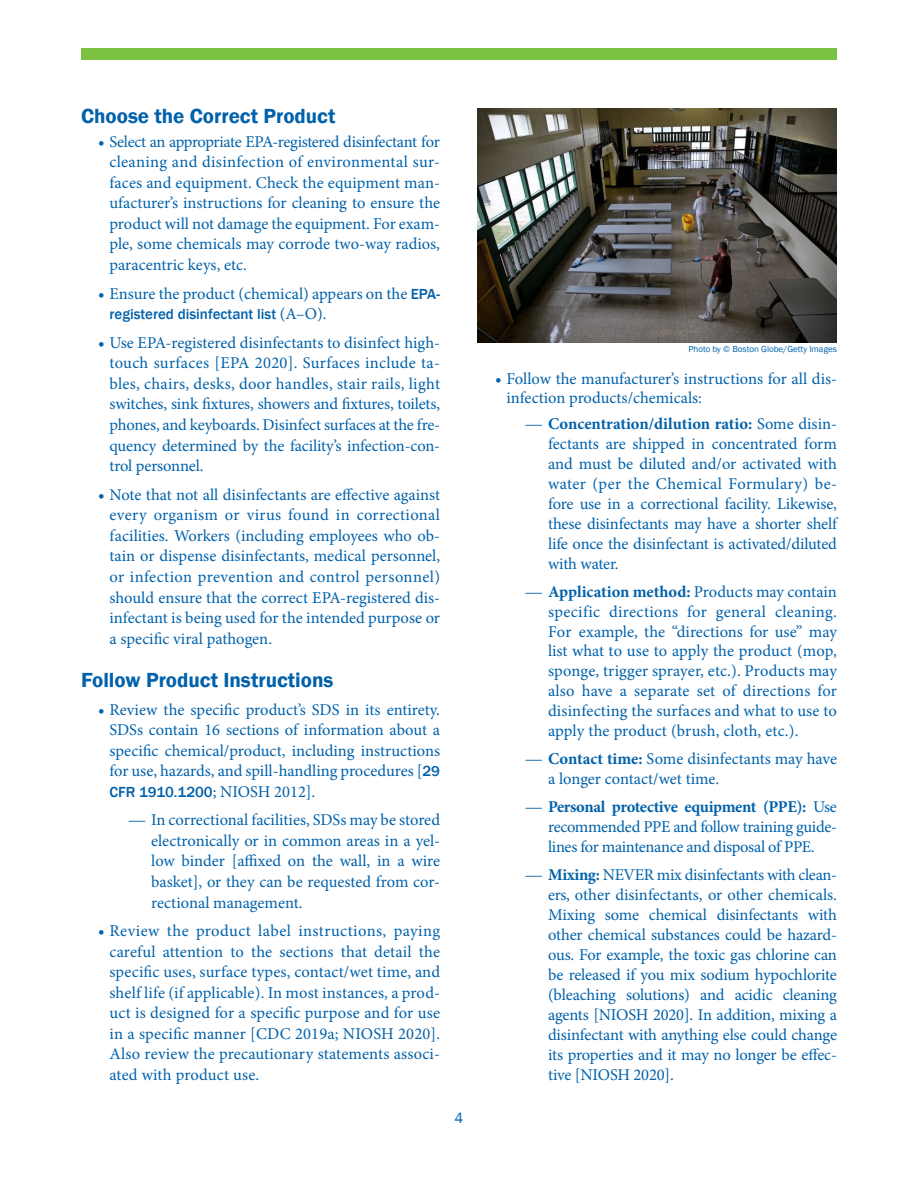
<style>
.page{position:relative;width:918px;height:1188px;background:#fff}
.page>*{position:absolute;margin:0;border:0;box-sizing:border-box;transform-origin:0 0}
.H3{font:600 21px "Franklin Gothic";color:#0161aa}
.t1{font:16.5px/20.5px "Minion Pro";letter-spacing:-.005em;color:#0161aa;text-align:justify}
.t2{font:500 15px "Franklin Gothic";color:#0161aa}
.t3{font:15px "Franklin Gothic";color:#0161aa}
.Photo_credit{font:9px "Franklin Gothic";color:#0161aa}
.s1{font-weight:700}
.s2{font-family:"Franklin Gothic";font-weight:500;font-size:15px}
.s3{font-family:"Minion Pro";font-weight:400;font-size:16.5px}
.s4{font-family:"Revival 565 BT"}
</style>
<div class="page">
<div style="left:81px;top:48px;width:756px;height:12px;background:#7bc142"></div>
<img style="left:478px;top:109px;width:359px;height:233px">
<h2 class="H3" style="left:81px;top:103px;width:256px">Choose the Correct Product</h2>
<p class="t1" style="left:110px;top:131px;width:332px;text-indent:-11px"><span class="s1">•</span> Select an appropriate EPA-registered disinfectant for cleaning and disinfection of environmental sur&shy;faces and equipment. Check the equipment man&shy;ufacturer’s instructions for cleaning to ensure the product will not damage the equipment. For exam&shy;ple, some chemicals may corrode two-way radios, paracentric keys, etc.</p>
<p class="t1" style="left:98px;top:283px;width:343px"><span class="s1">•</span> Ensure the product (chemical) appears on the <span class="s2">EPA-</span></p>
<p class="t2" style="left:110px;top:305px;width:219px">registered disinfectant list <span class="s3">(A–O).</span></p>
<p class="t1" style="left:110px;top:332px;width:332px;text-indent:-11px"><span class="s1">•</span> Use EPA-registered disinfectants to disinfect high&shy;touch surfaces [EPA 2020]. Surfaces include ta&shy;bles, chairs, desks, door handles, stair rails, light switches, sink fixtures, showers and fixtures, toilets, phones, and keyboards. Disinfect surfaces at the fre&shy;quency determined by the facility’s infection-con&shy;trol personnel.</p>
<p class="t1" style="left:110px;top:484px;width:332px;text-indent:-11px"><span class="s1">•</span> Note that not all disinfectants are effective against every organism or virus found in correctional facilities. Workers (including employees who ob&shy;tain or dispense disinfectants, medical personnel, or infection prevention and control personnel) should ensure that the correct EPA-registered dis&shy;infectant is being used for the intended purpose or a specific viral pathogen.</p>
<h2 class="H3" style="left:81px;top:667px;width:254px">Follow Product Instructions</h2>
<p class="t1" style="left:110px;top:699px;width:332px;text-indent:-11px"><span class="s1">•</span> Review the specific product’s SDS in its entirety.<br>SDSs contain 16 sections of information about a specific chemical/product, including instructions for use, hazards, and spill-handling procedures [<span class="s2">29</span></p>
<p class="t2" style="left:110px;top:782px;width:207px">CFR 1910.1200<span class="s3">; NIOSH 2012].</span></p>
<p class="t1" style="left:151px;top:810px;width:290px;text-indent:-22px"><span class="s4">—</span> In correctional facilities, SDSs may be stored electronically or in common areas in a yel&shy;low binder [affixed on the wall, in a wire basket], or they can be requested from cor&shy;rectional management.</p>
<p class="t1" style="left:110px;top:921px;width:332px;text-indent:-11px"><span class="s1">•</span> Review the product label instructions, paying careful attention to the sections that detail the specific uses, surface types, contact/wet time, and shelf life (if applicable). In most instances, a prod&shy;uct is designed for a specific purpose and for use in a specific manner [CDC 2019a; NIOSH 2020].<br>Also review the precautionary statements associ&shy;ated with product use.</p>
<p class="t3" style="left:455px;top:1109px;width:10px">4</p>
<p class="Photo_credit" style="left:689px;top:344px;width:150px">Photo by © Boston Globe/Getty Images</p>
<p class="t1" style="left:506px;top:368px;width:332px;line-height:20px;text-indent:-11px"><span class="s1">•</span> Follow the manufacturer’s instructions for all dis&shy;infection products/chemicals:</p>
<p class="t1" style="left:548px;top:414px;width:290px;line-height:20px;text-indent:-22px"><span class="s4">—</span> <span class="s1">Concentration/dilution ratio:</span> Some disin&shy;fectants are shipped in concentrated form and must be diluted and/or activated with water (per the Chemical Formulary) be&shy;fore use in a correctional facility. Likewise, these disinfectants may have a shorter shelf life once the disinfectant is activated/diluted with water.</p>
<p class="t1" style="left:548px;top:581px;width:290px;line-height:20px;text-indent:-22px"><span class="s4">—</span> <span class="s1">Application method:</span> Products may contain specific directions for general cleaning.<br>For example, the “directions for use” may list what to use to apply the product (mop, sponge, trigger sprayer, etc.). Products may also have a separate set of directions for disinfecting the surfaces and what to use to apply the product (brush, cloth, etc.).</p>
<p class="t1" style="left:548px;top:749px;width:290px;line-height:20px;text-indent:-22px"><span class="s4">—</span> <span class="s1">Contact time:</span> Some disinfectants may have a longer contact/wet time.</p>
<p class="t1" style="left:548px;top:797px;width:290px;line-height:20px;text-indent:-22px"><span class="s4">—</span> <span class="s1">Personal protective equipment (PPE):</span> Use recommended PPE and follow training guide&shy;lines for maintenance and disposal of PPE.</p>
<p class="t1" style="left:548px;top:865px;width:290px;line-height:20px;text-indent:-22px"><span class="s4">—</span> <span class="s1">Mixing:</span> NEVER mix disinfectants with clean&shy;ers, other disinfectants, or other chemicals.<br>Mixing some chemical disinfectants with other chemical substances could be hazard&shy;ous. For example, the toxic gas chlorine can be released if you mix sodium hypochlorite (bleaching solutions) and acidic cleaning agents [NIOSH 2020]. In addition, mixing a disinfectant with anything else could change its properties and it may no longer be effec&shy;tive [NIOSH 2020].</p>
</div>
